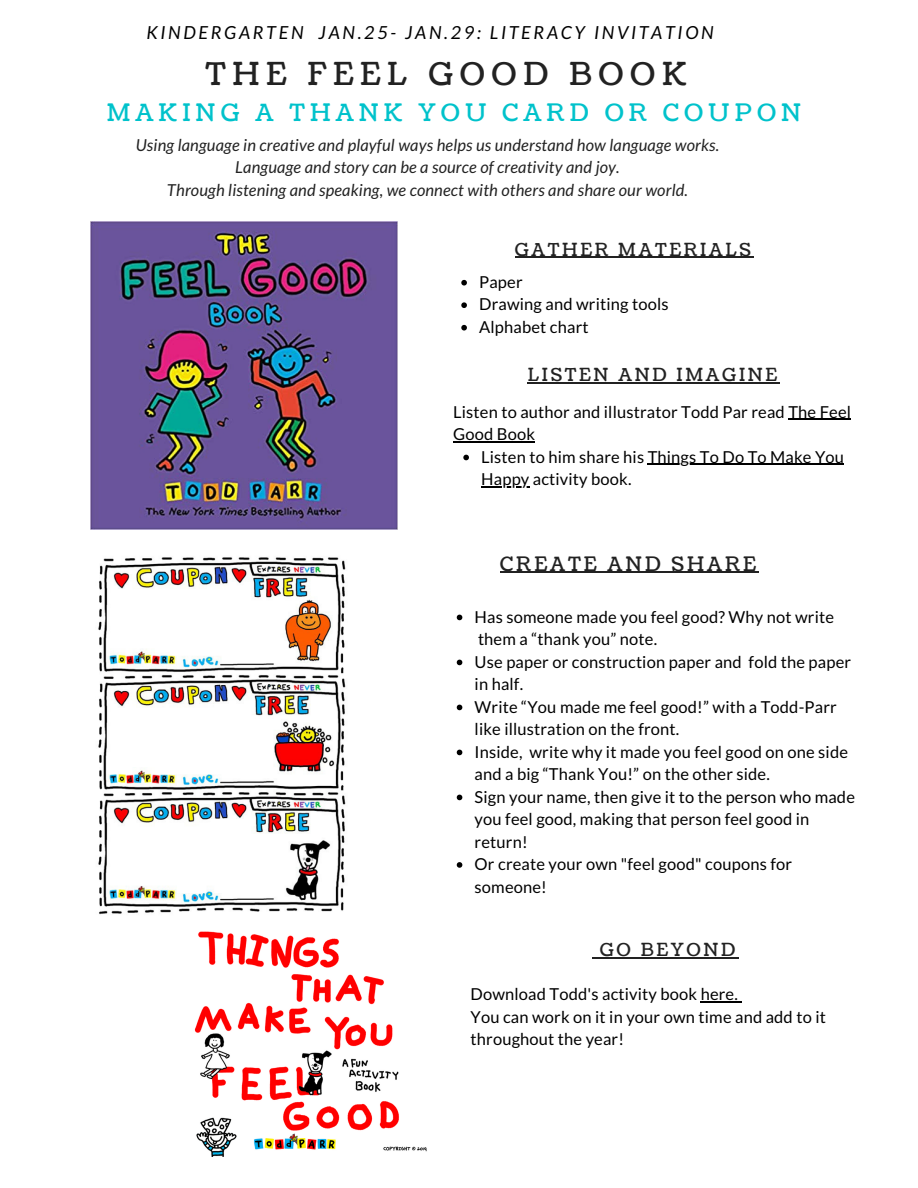
<style>
.page{position:relative;width:918px;height:1188px;background:#fff}
.page>*{position:absolute;margin:0;border:0;box-sizing:border-box;transform-origin:0 0}
.t1{font:31.5px "Coustard";letter-spacing:.21em;color:#222}
.t2{font:24px "Coustard";letter-spacing:.21em;color:#00c2cb}
.t3{font:19.8px "Coustard";letter-spacing:.15em;color:#222}
.t4{font:italic 18px "Lato";letter-spacing:.15em;color:#000}
.t5{font:18px "Coustard";letter-spacing:.15em;color:#222}
.t6{font:16.5px/22.5px "Lato";letter-spacing:.01em;color:#000}
.t7{font:italic 16.5px "Lato";letter-spacing:.01em;color:#222}
</style>
<div class="page">
<img style="left:98px;top:557px;width:248px;height:358px">
<img style="left:194px;top:931px;width:233px;height:226px">
<img style="left:91px;top:221px;width:307px;height:309px">
<hr style="left:600px;top:958px;width:138px;height:1px;background:#222">
<svg style="left:463px;top:455px;width:6px;height:5px"></svg>
<hr style="left:648px;top:464px;width:196px;height:1px;background:#000">
<hr style="left:481px;top:486px;width:49px;height:1px;background:#000">
<hr style="left:788px;top:419px;width:63px;height:1px;background:#000">
<hr style="left:453px;top:441px;width:82px;height:1px;background:#000">
<hr style="left:528px;top:382px;width:252px;height:1px;background:#222">
<svg style="left:457px;top:615px;width:5px;height:5px"></svg>
<svg style="left:457px;top:660px;width:5px;height:5px"></svg>
<svg style="left:457px;top:705px;width:5px;height:5px"></svg>
<svg style="left:457px;top:750px;width:5px;height:5px"></svg>
<svg style="left:457px;top:795px;width:5px;height:5px"></svg>
<svg style="left:457px;top:862px;width:5px;height:6px"></svg>
<hr style="left:500px;top:572px;width:259px;height:1px;background:#222">
<hr style="left:515px;top:257px;width:239px;height:1px;background:#222">
<svg style="left:461px;top:280px;width:6px;height:6px"></svg>
<svg style="left:461px;top:302px;width:6px;height:6px"></svg>
<svg style="left:461px;top:325px;width:6px;height:6px"></svg>
<hr style="left:701px;top:1001px;width:37px;height:1px;background:#000">
<p class="t4" style="left:146px;top:21px;width:569px">KINDERGARTEN JAN.25- JAN.29: LITERACY INVITATION</p>
<p class="t1" style="left:206px;top:52px;width:483px">THE FEEL GOOD BOOK</p>
<p class="t2" style="left:107px;top:96px;width:696px">MAKING A THANK YOU CARD OR COUPON</p>
<p class="t7" style="left:136px;top:135px;width:585px">Using language in creative and playful ways helps us understand how language works.</p>
<p class="t7" style="left:235px;top:157px;width:386px">Language and story can be a source of creativity and joy.</p>
<p class="t7" style="left:167px;top:180px;width:523px">Through listening and speaking, we connect with others and share our world.</p>
<p class="t5" style="left:515px;top:237px;width:238px">GATHER MATERIALS</p>
<p class="t6" style="left:479px;top:270px;width:45px">Paper</p>
<p class="t6" style="left:479px;top:293px;width:191px">Drawing and writing tools</p>
<p class="t6" style="left:479px;top:315px;width:111px">Alphabet chart</p>
<p class="t5" style="left:528px;top:363px;width:251px">LISTEN AND IMAGINE</p>
<p class="t6" style="left:453px;top:400px;width:399px">Listen to author and illustrator Todd Par read The Feel<br>Good Book</p>
<p class="t6" style="left:481px;top:445px;width:364px">Listen to him share his Things To Do To Make You<br>Happy activity book.</p>
<p class="t3" style="left:500px;top:550px;width:257px">CREATE AND SHARE</p>
<p class="t6" style="left:475px;top:605px;width:361px">Has someone made you feel good? Why not write them a “thank you” note.</p>
<p class="t6" style="left:475px;top:650px;width:378px">Use paper or construction paper and fold the paper in half.</p>
<p class="t6" style="left:475px;top:695px;width:364px">Write “You made me feel good!” with a Todd-Parr like illustration on the front.</p>
<p class="t6" style="left:475px;top:740px;width:375px">Inside, write why it made you feel good on one side and a big “Thank You!” on the other side.</p>
<p class="t6" style="left:475px;top:785px;width:382px">Sign your name, then give it to the person who made you feel good, making that person feel good in return!</p>
<p class="t6" style="left:475px;top:852px;width:319px">Or create your own "feel good" coupons for someone!</p>
<p class="t5" style="left:600px;top:938px;width:137px">GO BEYOND</p>
<p class="t6" style="left:471px;top:982px;width:269px">Download Todd's activity book here.</p>
<p class="t6" style="left:471px;top:1005px;width:357px">You can work on it in your own time and add to it throughout the year!</p>
</div>
